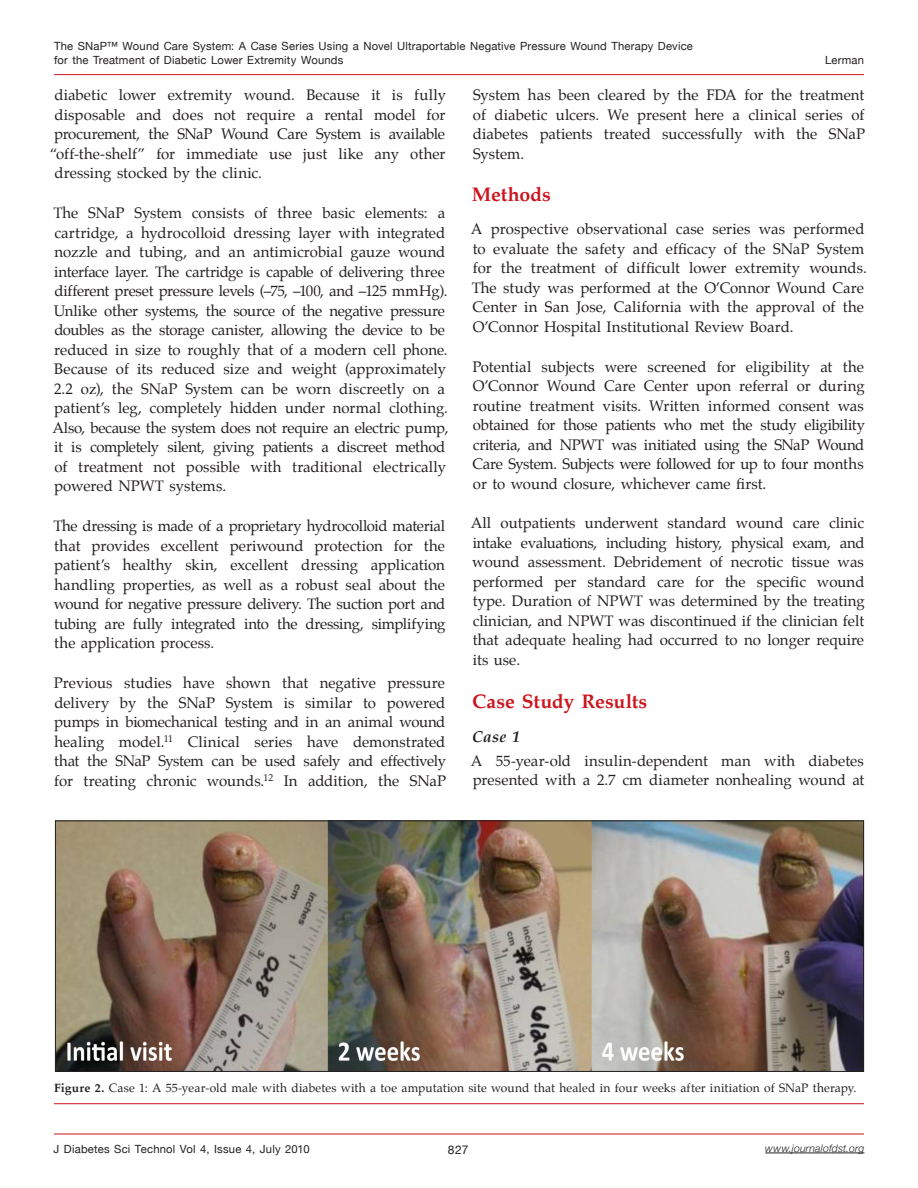
<style>
.page{position:relative;width:918px;height:1188px;background:#fff}
.page>*{position:absolute;margin:0;border:0;box-sizing:border-box;transform-origin:0 0}
.Subheads{font:700 19.5px "Palatino";color:#cd151d}
.Subhead2{font:italic 700 15.75px "Palatino";color:#231f20}
.Default{font:15px/19.5px "Palatino";letter-spacing:-.005em;color:#231f20;text-align:justify}
.Minitext{font:12px "Palatino";letter-spacing:.01em;color:#231f20}
.t1{font:12px "Helvetica Neue";color:#231f20}
.t2{font:11.25px/13.5px "Helvetica Neue";letter-spacing:.015em;color:#231f20}
.t3{font:italic 300 10.5px "Helvetica Neue";letter-spacing:.02em;color:#231f20}
.s1{font-weight:700}
</style>
<div class="page">
<hr style="left:54px;top:1134px;width:810px;height:1px;background:#cd151d">
<hr style="left:54px;top:74px;width:810px;height:1px;background:#cd151d">
<hr style="left:765px;top:1153px;width:99px;height:1px;background:#231f20">
<img style="left:57px;top:822px;width:805px;height:248px">
<div style="left:55px;top:820px;width:809px;height:252px;border:1px solid #231f20"></div>
<hr style="left:54px;top:1103px;width:810px;height:1px;background:#cd151d">
<p class="t2" style="left:54px;top:39px;width:641px">The SNaP™ Wound Care System: A Case Series Using a Novel Ultraportable Negative Pressure Wound Therapy Device for the Treatment of Diabetic Lower Extremity Wounds</p>
<p class="t2" style="left:825px;top:53px;width:41px">Lerman</p>
<p class="Default" style="left:50px;top:85px;width:398px">diabetic lower extremity wound. Because it is fully disposable and does not require a rental model for procurement, the SNaP Wound Care System is available “off-the-shelf” for immediate use just like any other dressing stocked by the clinic.</p>
<p class="Default" style="left:52px;top:203px;width:398px;text-align:left">The SNaP System consists of three basic elements: a cartridge, a hydrocolloid dressing layer with integrated nozzle and tubing, and an antimicrobial gauze wound interface layer. The cartridge is capable of delivering three different preset pressure levels (–75, –100, and –125 mmHg).<br>Unlike other systems, the source of the negative pressure doubles as the storage canister, allowing the device to be reduced in size to roughly that of a modern cell phone.<br>Because of its reduced size and weight (approximately 2.2 oz), the SNaP System can be worn discreetly on a patient’s leg, completely hidden under normal clothing.<br>Also, because the system does not require an electric pump, it is completely silent, giving patients a discreet method of treatment not possible with traditional electrically powered NPWT systems.</p>
<p class="Default" style="left:53px;top:516px;width:394px">The dressing is made of a proprietary hydrocolloid material that provides excellent periwound protection for the patient’s healthy skin, excellent dressing application handling properties, as well as a robust seal about the wound for negative pressure delivery. The suction port and tubing are fully integrated into the dressing, simplifying the application process.</p>
<p class="Default" style="left:54px;top:673px;width:394px">Previous studies have shown that negative pressure delivery by the SNaP System is similar to powered pumps in biomechanical testing and in an animal wound healing model.<sup>11</sup> Clinical series have demonstrated that the SNaP System can be used safely and effectively for treating chronic wounds.<sup>12</sup> In addition, the SNaP</p>
<p class="Default" style="left:473px;top:85px;width:394px">System has been cleared by the FDA for the treatment of diabetic ulcers. We present here a clinical series of diabetes patients treated successfully with the SNaP System.</p>
<p class="Subheads" style="left:472px;top:178px;width:80px">Methods</p>
<p class="Default" style="left:471px;top:219px;width:397px;text-align:left">A prospective observational case series was performed to evaluate the safety and efficacy of the SNaP System for the treatment of difficult lower extremity wounds.<br>The study was performed at the O’Connor Wound Care Center in San Jose, California with the approval of the O’Connor Hospital Institutional Review Board.</p>
<p class="Default" style="left:472px;top:357px;width:394px">Potential subjects were screened for eligibility at the O’Connor Wound Care Center upon referral or during routine treatment visits. Written informed consent was obtained for those patients who met the study eligibility criteria, and NPWT was initiated using the SNaP Wound Care System. Subjects were followed for up to four months or to wound closure, whichever came first.</p>
<p class="Default" style="left:471px;top:513px;width:395px">All outpatients underwent standard wound care clinic intake evaluations, including history, physical exam, and wound assessment. Debridement of necrotic tissue was performed per standard care for the specific wound type. Duration of NPWT was determined by the treating clinician, and NPWT was discontinued if the clinician felt that adequate healing had occurred to no longer require its use.</p>
<p class="Subheads" style="left:472px;top:684px;width:176px">Case Study Results</p>
<p class="Subhead2" style="left:472px;top:724px;width:49px">Case 1</p>
<p class="Default" style="left:471px;top:751px;width:395px">A 55-year-old insulin-dependent man with diabetes presented with a 2.7 cm diameter nonhealing wound at</p>
<p class="Minitext" style="left:54px;top:1078px;width:804px"><span class="s1">Figure 2.</span> Case 1: A 55-year-old male with diabetes with a toe amputation site wound that healed in four weeks after initiation of SNaP therapy.</p>
<p class="t2" style="left:54px;top:1142px;width:258px">J Diabetes Sci Technol Vol 4, Issue 4, July 2010</p>
<p class="t3" style="left:765px;top:1142px;width:101px">www.journalofdst.org</p>
<p class="t1" style="left:448px;top:1143px;width:22px">827</p>
</div>
